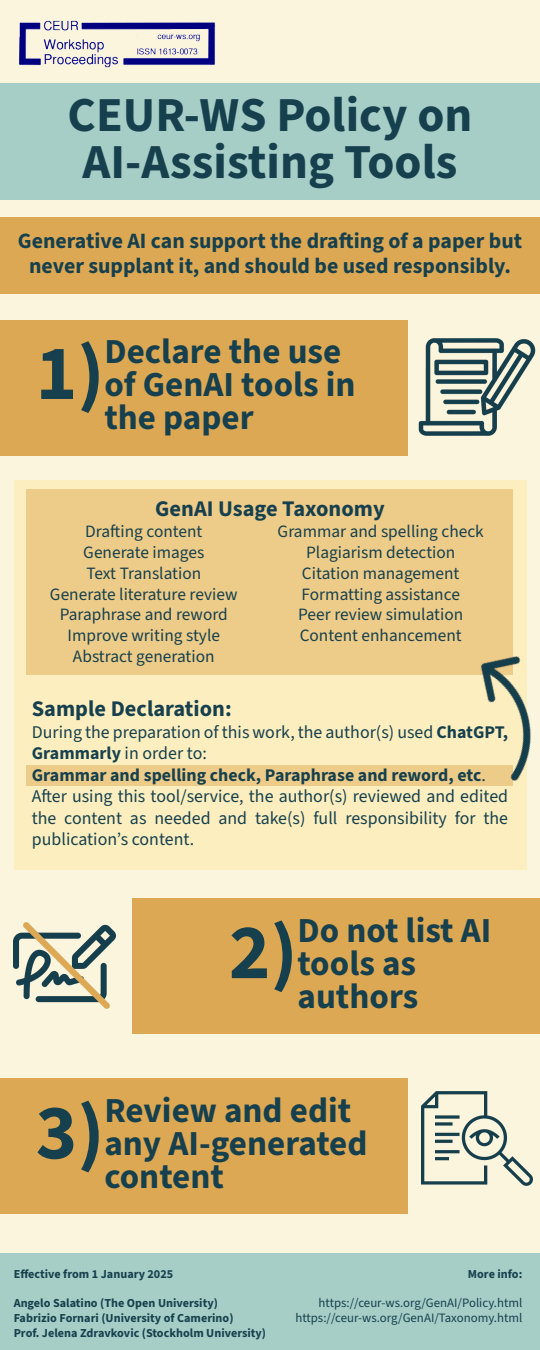
<style>
.page{position:relative;width:540px;height:1350px;background:#fbf5dd}
.page>*{position:absolute;margin:0;border:0;box-sizing:border-box;transform-origin:0 0}
.t1{font:700 78.6px "Source Sans 3";color:#16404d}
.t2{font:700 48.75px/46.8px "Source Sans 3";color:#16404d;text-align:center}
.t3{font:700 35.1px/33px "Source Sans 3";color:#16404d}
.t4{font:700 22.35px "Source Sans 3";color:#16404d}
.t5{font:700 21.75px/25.8px "Source Sans 3";color:#16404d;text-align:center}
.t6{font:17.85px/21.5px "Source Sans 3";color:#16404d}
.t7{font:700 17.85px "Source Sans 3";color:#16404d}
.t8{font:17.25px "Source Sans 3";color:#16404d}
.t9{font:12.75px/15.5px "Source Sans 3";color:#16404d;text-align:right}
.t10{font:700 12.15px/14.5px "Source Sans 3";color:#16404d}
.s1{font-weight:700}
.s2{font-weight:400}
</style>
<div class="page">
<div style="left:0;top:84px;width:540px;height:116px;background:#a6cdc6"></div>
<div style="left:0;top:217px;width:540px;height:76px;background:#dda853"></div>
<div style="left:0;top:321px;width:407px;height:135px;background:#dda853"></div>
<img style="left:19px;top:20px;width:197px;height:48px">
<div style="left:0;top:1254px;width:540px;height:96px;background:#a6cdc6"></div>
<img style="left:407px;top:320px;width:129px;height:136px">
<div style="left:14px;top:480px;width:512px;height:236px;background:#fdeebf"></div>
<div style="left:14px;top:634px;width:512px;height:236px;background:#fdeebf"></div>
<div style="left:26px;top:766px;width:487px;height:20px;background:#edcb89"></div>
<div style="left:26px;top:489px;width:487px;height:186px;background:#edcb89"></div>
<img style="left:421px;top:1091px;width:111px;height:95px">
<img style="left:14px;top:933px;width:4px;height:53px">
<img style="left:18px;top:922px;width:98px;height:87px">
<div style="left:133px;top:899px;width:407px;height:135px;background:#dda853"></div>
<div style="left:0;top:1079px;width:407px;height:135px;background:#dda853"></div>
<img style="left:425px;top:634px;width:106px;height:156px">
<h1 class="t2" style="left:68px;top:91px;width:406px">CEUR-WS Policy on<br>AI-Assisting Tools</h1>
<p class="t5" style="left:18px;top:227px;width:506px">Generative AI can support the drafting of a paper but never supplant it, and should be used responsibly.</p>
<h1 class="t3" style="left:104px;top:335px;width:253px">Declare the use of GenAI tools in the paper</h1>
<p class="t1" style="left:36px;top:321px;width:70px">1)</p>
<p class="t4" style="left:155px;top:494px;width:231px">GenAI Usage Taxonomy</p>
<p class="t8" style="left:85px;top:520px;width:119px">Drafting content</p>
<p class="t8" style="left:83px;top:541px;width:123px">Generate images</p>
<p class="t8" style="left:86px;top:562px;width:116px">Text Translation</p>
<p class="t8" style="left:50px;top:582px;width:189px">Generate literature review</p>
<p class="t8" style="left:60px;top:603px;width:170px">Paraphrase and reword</p>
<p class="t8" style="left:68px;top:624px;width:154px">Improve writing style</p>
<p class="t8" style="left:73px;top:645px;width:143px">Abstract generation</p>
<p class="t8" style="left:278px;top:520px;width:208px">Grammar and spelling check</p>
<p class="t8" style="left:306px;top:541px;width:151px">Plagiarism detection</p>
<p class="t8" style="left:302px;top:562px;width:159px">Citation management</p>
<p class="t8" style="left:302px;top:582px;width:160px">Formatting assistance</p>
<p class="t8" style="left:298px;top:603px;width:167px">Peer review simulation</p>
<p class="t8" style="left:300px;top:624px;width:164px">Content enhancement</p>
<p class="t4" style="left:32px;top:694px;width:201px">Sample Declaration:</p>
<p class="t6" style="left:32px;top:722px;width:478px">During the preparation of this work, the author(s) used <span class="s1">ChatGPT,<br>Grammarly</span> in order to:</p>
<p class="t7" style="left:32px;top:763px;width:456px">Grammar and spelling check, Paraphrase and reword, etc<span class="s2">.</span></p>
<p class="t6" style="left:32px;top:786px;width:478px;text-align:justify">After using this tool/service, the author(s) reviewed and edited the content as needed and take(s) full responsibility for the publication’s content.</p>
<h1 class="t3" style="left:297px;top:914px;width:196px">Do not list AI tools as authors</h1>
<p class="t1" style="left:229px;top:901px;width:70px">2)</p>
<h1 class="t3" style="left:104px;top:1094px;width:265px">Review and edit any AI-generated content</h1>
<p class="t1" style="left:36px;top:1081px;width:70px">3)</p>
<h3 class="t3" style="left:34px;top:1113px;width:265px">Review and edit any AI-generated</h3>
<p class="t10" style="left:14px;top:1267px;width:161px">Effective from 1 January 2025</p>
<p class="t10" style="left:14px;top:1296px;width:254px">Angelo Salatino (The Open University)<br>Fabrizio Fornari (University of Camerino)<br>Prof. Jelena Zdravkovic (Stockholm University)</p>
<p class="t10" style="left:468px;top:1267px;width:56px">More info:</p>
<p class="t9" style="left:295px;top:1295px;width:228px">https://ceur-ws.org/GenAI/Policy.html https://ceur-ws.org/GenAI/Taxonomy.html</p>
</div>
